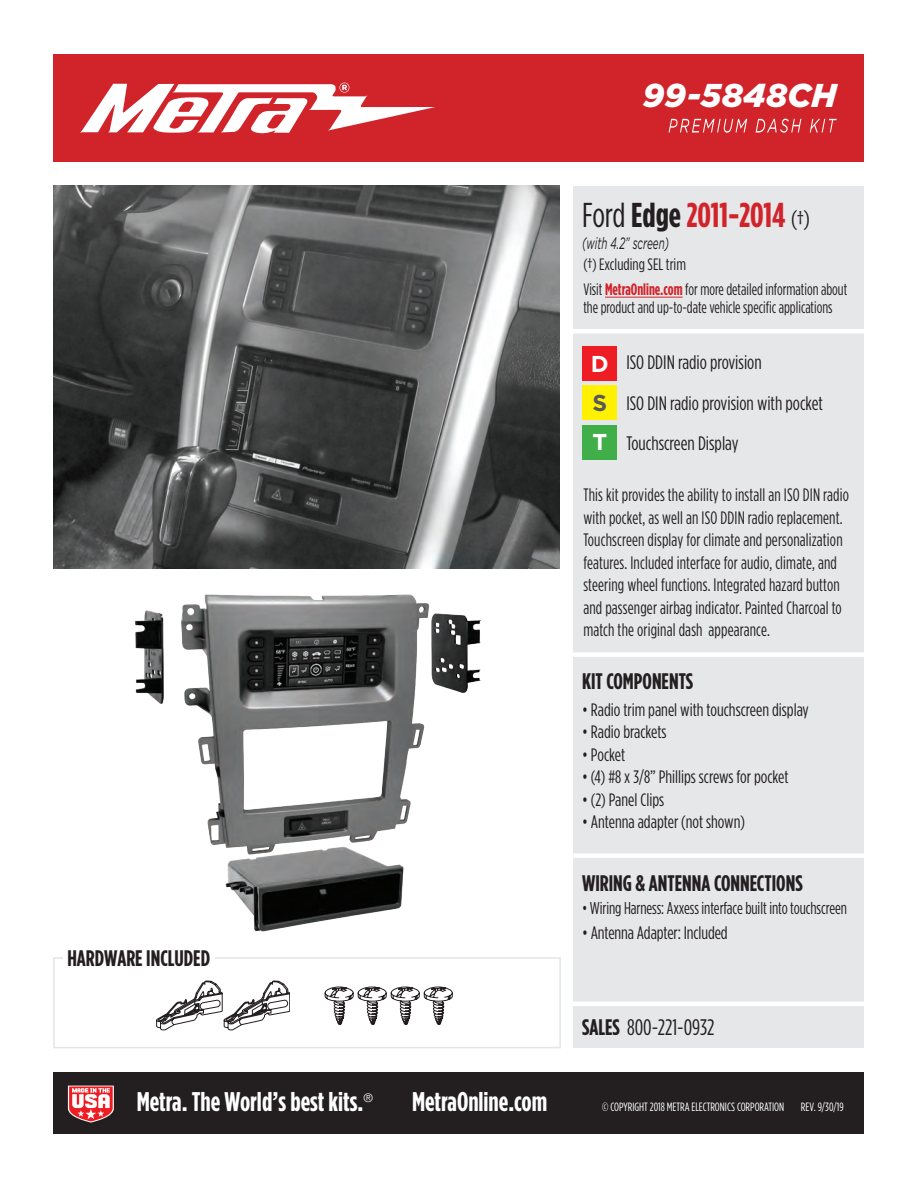
<style>
.page{position:relative;width:918px;height:1188px;background:#fff}
.page>*{position:absolute;margin:0;border:0;box-sizing:border-box;transform-origin:0 0}
.t1{font:700 34.5px "Gotham Condensed";color:#d1232a}
.t2{font:italic 900 33px "Gotham";color:#fff}
.t3{font:700 27px "Gotham Condensed";color:#fff}
.t4{font:700 22.95px "Gotham";color:#fff}
.t5{font:700 22.95px "Gotham";color:#57585a}
.t6{font:700 22.5px "Gotham Condensed";color:#231f20}
.t7{font:22.5px "Gotham Condensed";color:#231f20}
.t8{font:19.5px/40.5px "Gotham Condensed";color:#231f20}
.t9{font:18px/22.5px "Gotham Condensed";letter-spacing:.01em;color:#231f20;scale:.94 1}
.t10{font:18px "Gotham Condensed";letter-spacing:.01em;color:#231f20}
.t11{font:17.1px "Gotham Condensed";letter-spacing:-.005em;color:#231f20}
.t12{font:16.5px/24.8px "Gotham Condensed";color:#231f20}
.t13{font:16.5px "Gotham Condensed";color:#231f20;scale:.94 1}
.t14{font:italic 16.5px "Gotham";color:#231f20;scale:.6 1}
.t15{font:12px "Gotham Condensed";color:#fff}
.t16{font:300 12px "Helvetica Neue";color:#fff}
.s1{font-weight:400;color:#231f20}
.s2{color:#231f20}
.s3{font-weight:400;font-size:24px;color:#231f20}
.s4{font-size:21px}
.s5{font-weight:700;color:#d1232a}
.s6{font-weight:700}
</style>
<div class="page">
<div style="left:53px;top:1072px;width:810px;height:62px;background:#231f20"></div>
<div style="left:53px;top:54px;width:810px;height:108px;background:#d1232a"></div>
<svg style="left:80px;top:83px;width:355px;height:51px"></svg>
<svg style="left:669px;top:119px;width:168px;height:14px"></svg>
<div style="left:573px;top:186px;width:290px;height:862px;background:#e6e7e9"></div>
<svg style="left:67px;top:1085px;width:47px;height:38px;background:#d47679"></svg>
<div style="left:53px;top:957px;width:508px;height:91px;border:2px solid #e4e5e7"></div>
<svg style="left:325px;top:987px;width:128px;height:38px"></svg>
<img style="left:135px;top:594px;width:346px;height:338px">
<div style="left:63px;top:947px;width:151px;height:24px;background:#fff"></div>
<hr style="left:573px;top:329px;width:295px;height:4px;background:#fff">
<div style="left:583px;top:346px;width:34px;height:35px;background:#ee1d23"></div>
<div style="left:583px;top:386px;width:34px;height:34px;background:#fff101"></div>
<div style="left:583px;top:425px;width:34px;height:35px;background:#40ae49"></div>
<div style="left:572px;top:652px;width:294px;height:5px;background:#fff"></div>
<div style="left:572px;top:853px;width:294px;height:5px;background:#fff"></div>
<hr style="left:572px;top:1002px;width:294px;height:4px;background:#fff">
<img style="left:53px;top:186px;width:506px;height:382px">
<svg style="left:156px;top:981px;width:134px;height:49px"></svg>
<hr style="left:605px;top:297px;width:78px;height:1px;background:#d1232a">
<h2 class="t2" style="left:643px;top:77px;width:195px">99-5848CH</h2>
<h1 class="t1" style="left:582px;top:195px;width:229px"><span class="s1">Ford</span> <span class="s2">Edge</span> 2011-2014 <span class="s3">(</span><sub>†</sub><span class="s3">)</span></h1>
<p class="t14" style="left:582px;top:234px;width:147px">(with 4.2” screen)</p>
<p class="t12" style="left:583px;top:252px;width:265px">(<span class="s4">†</span>) Excluding SEL trim<br>Visit <span class="s5">MetraOnline.com</span> for more detailed information about</p>
<p class="t13" style="left:583px;top:298px;width:267px">the product and up-to-date vehicle specific applications</p>
<p class="t8" style="left:626px;top:342px;width:198px">ISO DDIN radio provision<br>ISO DIN radio provision with pocket<br>Touchscreen Display</p>
<p class="t4" style="left:591px;top:350px;width:19px">D</p>
<p class="t5" style="left:593px;top:390px;width:16px">S</p>
<p class="t4" style="left:593px;top:429px;width:16px">T</p>
<p class="t9" style="left:583px;top:483px;width:284px">This kit provides the ability to install an ISO DIN radio with pocket, as well an ISO DDIN radio replacement.<br>Touchscreen display for climate and personalization features. Included interface for audio, climate, and steering wheel functions. Integrated hazard button and passenger airbag indicator. Painted Charcoal to match the original dash appearance.</p>
<p class="t6" style="left:582px;top:668px;width:113px">KIT COMPONENTS</p>
<p class="t10" style="left:582px;top:700px;width:228px">• Radio trim panel with touchscreen display</p>
<p class="t10" style="left:582px;top:722px;width:86px">• Radio brackets</p>
<p class="t10" style="left:582px;top:745px;width:45px">• Pocket</p>
<p class="t10" style="left:582px;top:767px;width:208px">• (4) #8 x 3/8” Phillips screws for pocket</p>
<p class="t10" style="left:582px;top:790px;width:84px">• (2) Panel Clips</p>
<p class="t10" style="left:582px;top:812px;width:164px">• Antenna adapter (not shown)</p>
<p class="t6" style="left:67px;top:945px;width:144px">HARDWARE INCLUDED</p>
<p class="t6" style="left:582px;top:871px;width:222px">WIRING &amp; ANTENNA CONNECTIONS</p>
<p class="t11" style="left:582px;top:899px;width:266px">• Wiring Harness: Axxess interface built into touchscreen</p>
<p class="t10" style="left:582px;top:923px;width:147px">• Antenna Adapter: Included</p>
<p class="t7" style="left:582px;top:1015px;width:134px"><span class="s6">SALES</span> 800-221-0932</p>
<h3 class="t3" style="left:137px;top:1087px;width:228px">Metra. The World’s best kits.</h3>
<p class="t16" style="left:363px;top:1091px;width:11px">®</p>
<h3 class="t3" style="left:412px;top:1087px;width:137px">MetraOnline.com</h3>
<p class="t15" style="left:602px;top:1100px;width:183px">© COPYRIGHT 2018 METRA ELECTRONICS CORPORATION</p>
<p class="t15" style="left:801px;top:1100px;width:44px">REV. 9/30/19</p>
</div>
